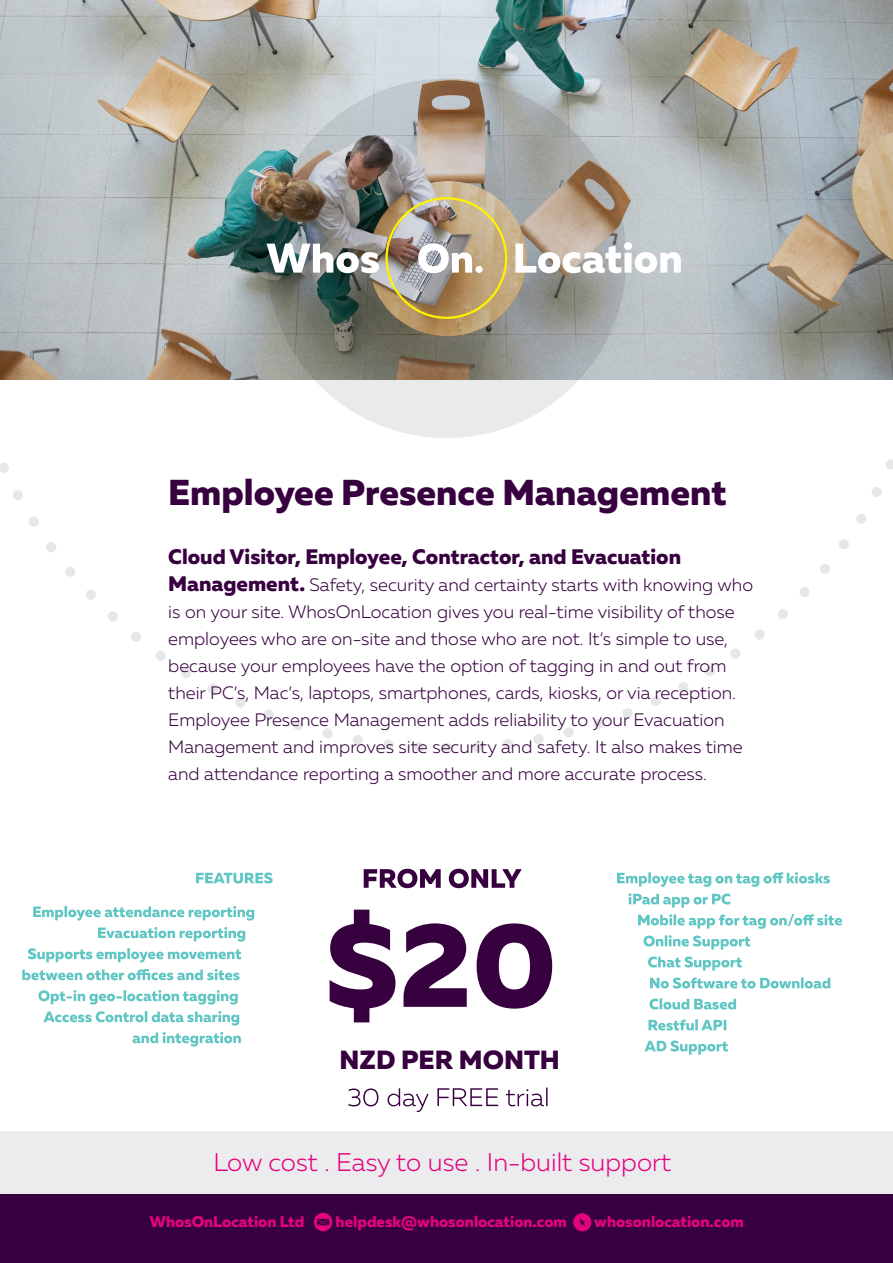
<style>
.page{position:relative;width:893px;height:1263px;background:#fff}
.page>*{position:absolute;margin:0;border:0;box-sizing:border-box;transform-origin:0 0}
.t1{font:800 120px "Muller";color:#37003f}
.t2{font:800 36px "Muller";color:#37003f}
.t3{font:800 26.25px "Muller";color:#37003f}
.t4{font:300 25.5px "Muller";color:#e4027e}
.t5{font:800 21px "Muller";color:#37003f}
.t6{font:300 18px/27px "Muller";color:#37003f}
.t7{font:800 15.45px "Muller";color:#e4027e}
.s1{font-weight:800;font-size:21px}
</style>
<div class="page">
<svg style="left:364px;top:869px;width:158px;height:19px"></svg>
<svg style="left:348px;top:1087px;width:199px;height:25px"></svg>
<svg style="left:133px;top:1032px;width:108px;height:14px"></svg>
<svg style="left:44px;top:1011px;width:195px;height:14px"></svg>
<svg style="left:38px;top:990px;width:200px;height:14px"></svg>
<svg style="left:22px;top:969px;width:218px;height:11px"></svg>
<svg style="left:28px;top:948px;width:213px;height:14px"></svg>
<svg style="left:98px;top:927px;width:147px;height:14px"></svg>
<svg style="left:33px;top:906px;width:221px;height:14px"></svg>
<svg style="left:196px;top:872px;width:77px;height:11px"></svg>
<svg style="left:644px;top:1040px;width:84px;height:14px"></svg>
<svg style="left:648px;top:1019px;width:78px;height:11px"></svg>
<svg style="left:649px;top:998px;width:87px;height:11px"></svg>
<svg style="left:650px;top:977px;width:180px;height:11px"></svg>
<svg style="left:648px;top:956px;width:94px;height:14px"></svg>
<svg style="left:643px;top:935px;width:107px;height:14px"></svg>
<svg style="left:638px;top:914px;width:204px;height:15px"></svg>
<svg style="left:629px;top:893px;width:101px;height:14px"></svg>
<svg style="left:617px;top:872px;width:213px;height:15px"></svg>
<div style="left:0;top:1132px;width:893px;height:94px;background:#ececee"></div>
<svg style="left:470px;top:379px;width:423px;height:373px"></svg>
<svg style="left:0;top:379px;width:442px;height:373px"></svg>
<img style="left:0;top:0;width:893px;height:379px">
<img style="left:267px;top:79px;width:359px;height:359px;border-radius:50%">
<div style="left:385px;top:197px;width:122px;height:122px;border:2px solid #fff101;border-radius:50%"></div>
<svg style="left:418px;top:243px;width:54px;height:30px"></svg>
<div style="left:475px;top:266px;width:8px;height:7px;background:#fff;border-radius:50%"></div>
<svg style="left:266px;top:244px;width:113px;height:29px"></svg>
<svg style="left:515px;top:242px;width:166px;height:31px"></svg>
<div style="left:0;top:1195px;width:893px;height:68px;background:#37003f"></div>
<div style="left:314px;top:1213px;width:18px;height:18px;background:#e4027e;border-radius:50%"></div>
<svg style="left:317px;top:1219px;width:12px;height:6px"></svg>
<div style="left:573px;top:1213px;width:18px;height:18px;background:#e4027e;border-radius:50%"></div>
<svg style="left:580px;top:1219px;width:5px;height:7px"></svg>
<p class="t2" style="left:168px;top:469px;width:560px">Employee Presence Management</p>
<p class="t5" style="left:168px;top:543px;width:514px">Cloud Visitor, Employee, Contractor, and Evacuation</p>
<p class="t6" style="left:168px;top:571px;width:586px"><span class="s1">Management.</span> Safety, security and certainty starts with knowing who is on your site. WhosOnLocation gives you real-time visibility of those employees who are on-site and those who are not. It’s simple to use, because your employees have the option of tagging in and out from their PC’s, Mac’s, laptops, smartphones, cards, kiosks, or via reception.<br>Employee Presence Management adds reliability to your Evacuation Management and improves site security and safety. It also makes time and attendance reporting a smoother and more accurate process.</p>
<p class="t1" style="left:325px;top:889px;width:234px">$20</p>
<p class="t3" style="left:340px;top:1043px;width:222px">NZD PER MONTH</p>
<p class="t4" style="left:213px;top:1147px;width:459px">Low cost . Easy to use . In-built support</p>
<p class="t7" style="left:150px;top:1212px;width:156px">WhosOnLocation Ltd</p>
<p class="t7" style="left:336px;top:1212px;width:233px">helpdesk@whosonlocation.com</p>
<p class="t7" style="left:594px;top:1212px;width:151px">whosonlocation.com</p>
</div>
